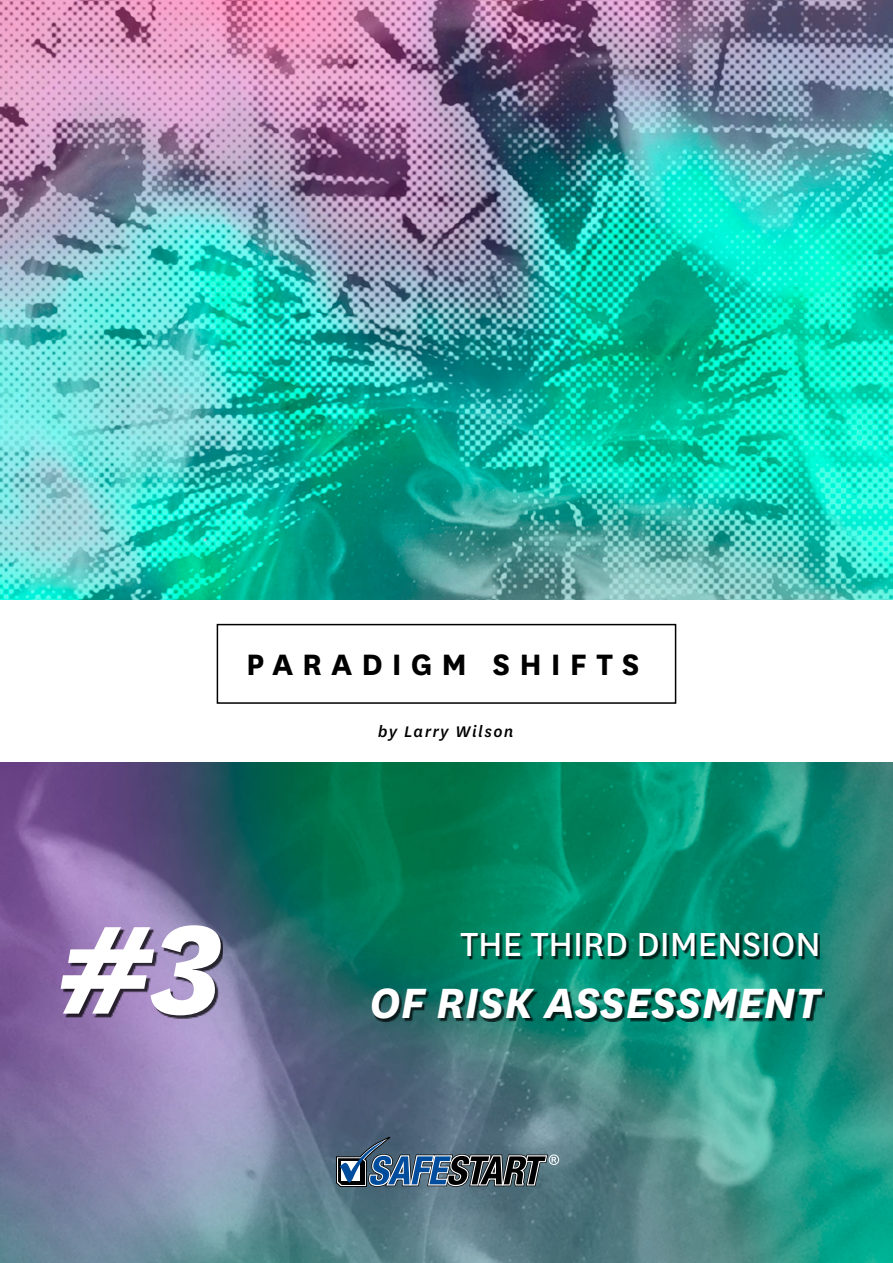
<style>
.page{position:relative;width:893px;height:1263px;background:#fff}
.page>*{position:absolute;margin:0;border:0;box-sizing:border-box;transform-origin:0 0}
.t1{font:italic 700 147px "National";color:#fff}
.t2{font:italic 700 49.5px "National";color:#fff}
.t3{font:39px "National";color:#fff}
.t4{font:700 34.5px "National";letter-spacing:.26em;color:#000}
.t5{font:italic 500 18px "National";letter-spacing:.08em;color:#000}
</style>
<div class="page">
<img style="left:0;top:0;width:893px;height:1263px">
<div style="left:0;top:600px;width:893px;height:162px;background:#fff"></div>
<div style="left:217px;top:624px;width:459px;height:80px;border:2px solid #000"></div>
<svg style="left:336px;top:1135px;width:223px;height:54px;background:#506779"></svg>
<div style="left:63px;top:928px;width:160px;height:90px;background:#000;opacity:.75"></div>
<div style="left:462px;top:934px;width:358px;height:25px;background:#000;opacity:.75"></div>
<div style="left:373px;top:990px;width:452px;height:32px;background:#000;opacity:.75"></div>
<p class="t4" style="left:246px;top:640px;width:395px">PARADIGM SHIFTS</p>
<p class="t5" style="left:378px;top:720px;width:137px">by Larry Wilson</p>
<h1 class="t1" style="left:56px;top:867px;width:169px">#3</h1>
<p class="t3" style="left:460px;top:918px;width:362px">THE THIRD DIMENSION</p>
<p class="t2" style="left:369px;top:968px;width:453px">OF RISK ASSESSMENT</p>
</div>
